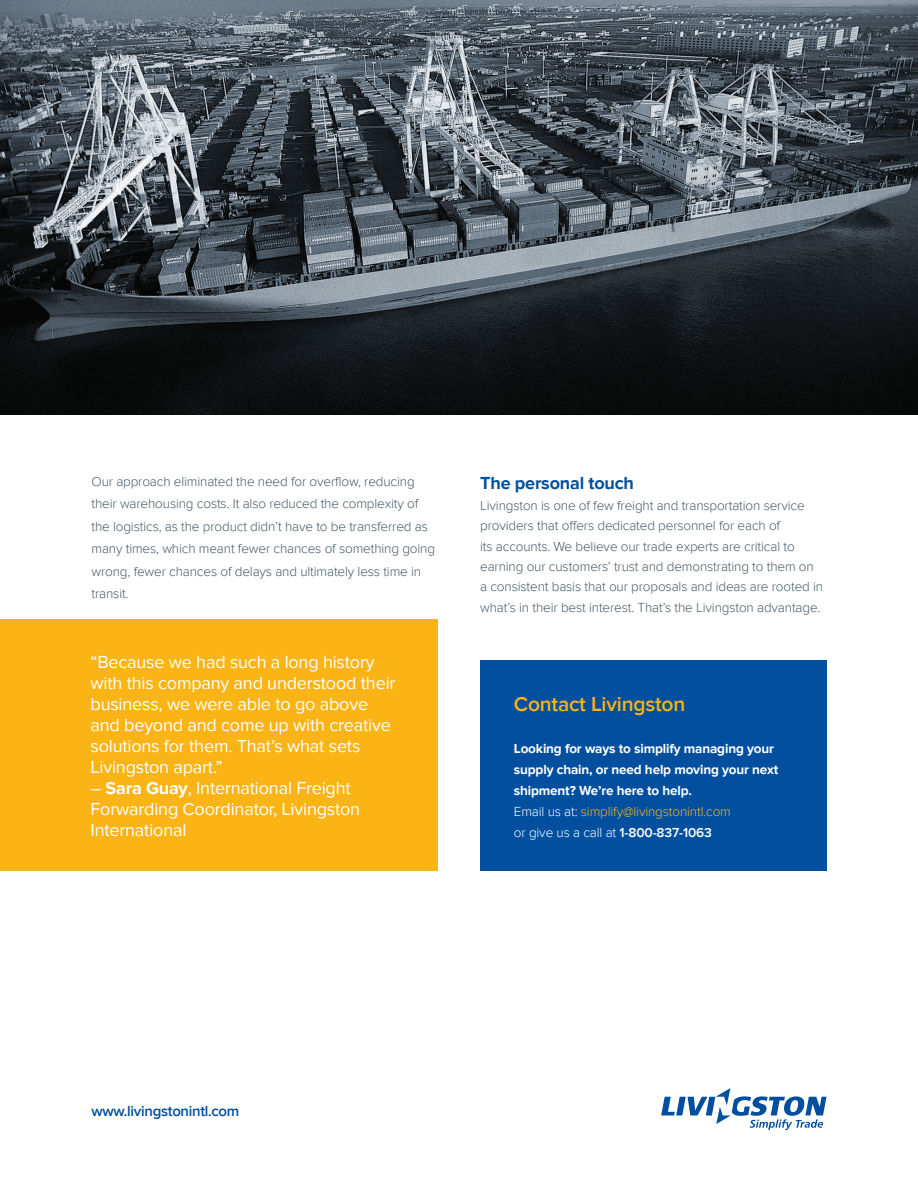
<style>
.page{position:relative;width:918px;height:1188px;background:#fff}
.page>*{position:absolute;margin:0;border:0;box-sizing:border-box;transform-origin:0 0}
.t1{font:600 21px "Proxima Nova";letter-spacing:-.01em;color:#fbb416}
.t2{font:18px/21px "Proxima Nova";letter-spacing:-.01em;color:#fff}
.t3{font:700 18px "Proxima Nova";letter-spacing:-.01em;color:#014f9e}
.t4{font:600 15px "Proxima Nova";letter-spacing:-.02em;color:#014f9e}
.t5{font:300 13.5px/22.5px "Proxima Nova";letter-spacing:-.01em;color:#475865}
.t6{font:700 13.5px/21px "Proxima Nova";letter-spacing:-.01em;color:#fff}
.s1{font-weight:700}
.s2{font-weight:300}
.s3{font-weight:300;color:#fbb416}
.s4{font-weight:600}
</style>
<div class="page">
<svg style="left:661px;top:1088px;width:166px;height:42px"></svg>
<img style="left:0;top:0;width:918px;height:415px">
<div style="left:480px;top:661px;width:347px;height:210px;background:#014f9e"></div>
<div style="left:0;top:619px;width:438px;height:252px;background:#fbb416"></div>
<p class="t5" style="left:91px;top:470px;width:345px">Our approach eliminated the need for overflow, reducing their warehousing costs. It also reduced the complexity of the logistics, as the product didn’t have to be transferred as many times, which meant fewer chances of something going wrong, fewer chances of delays and ultimately less time in transit.</p>
<h2 class="t3" style="left:480px;top:473px;width:155px">The personal touch</h2>
<p class="t5" style="left:480px;top:495px;width:345px;line-height:20.4px">Livingston is one of few freight and transportation service providers that offers dedicated personnel for each of<br>its accounts. We believe our trade experts are critical to earning our customers’ trust and demonstrating to them on a consistent basis that our proposals and ideas are rooted in what’s in their best interest. That’s the Livingston advantage.</p>
<h2 class="t2" style="left:91px;top:652px;width:306px">“Because we had such a long history with this company and understood their business, we were able to go above and beyond and come up with creative solutions for them. That’s what sets Livingston apart.”</h2>
<h2 class="t2" style="left:91px;top:778px;width:271px">– <span class="s1">Sara Guay</span>, International Freight<br>Forwarding Coordinator, Livingston<br>International</h2>
<p class="t4" style="left:91px;top:1102px;width:149px">www.livingstonintl.com</p>
<h1 class="t1" style="left:514px;top:692px;width:173px">Contact Livingston</h1>
<p class="t6" style="left:514px;top:738px;width:266px">Looking for ways to simplify managing your supply chain, or need help moving your next shipment? We’re here to help.<br><span class="s2">Email us at:</span> <span class="s3">simplify@livingstonintl.com<br></span><span class="s2">or give us a call at</span> <span class="s4">1-800-837-1063</span></p>
</div>
